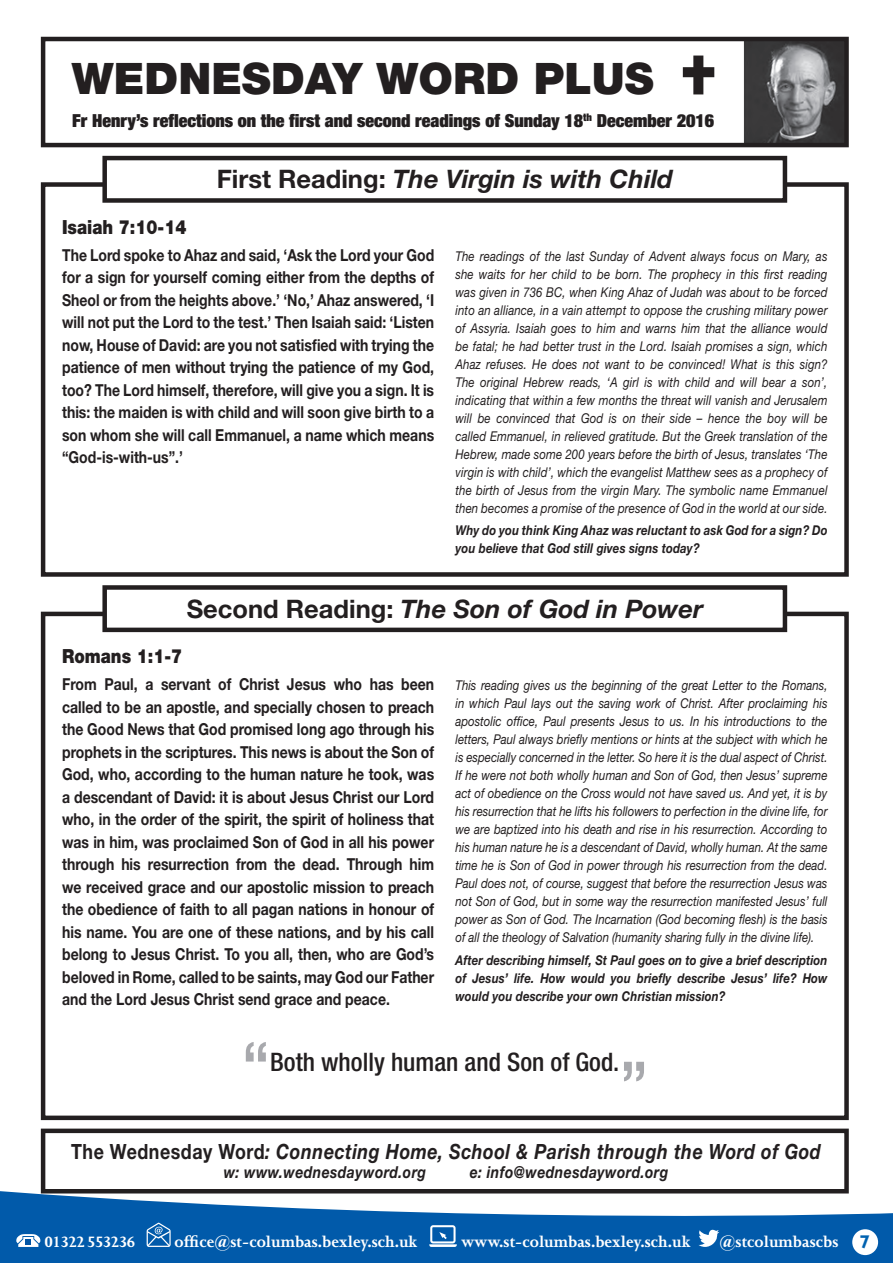
<style>
.page{position:relative;width:893px;height:1263px;background:#fff}
.page>*{position:absolute;margin:0;border:0;box-sizing:border-box;transform-origin:0 0}
.t1{font:900 43.5px "Helvetica Neue LT Std";color:#231f20}
.t2{font:italic 700 25.5px "Helvetica Neue LT Std";color:#231f20}
.t3{font:500 condensed 25.5px "Helvetica Neue LT Std";color:#231f20}
.t4{font:italic 700 21px "Helvetica Neue LT Std";letter-spacing:.03em;color:#231f20;scale:.85 1}
.t5{font:900 19.5px "Helvetica Neue LT Std";color:#231f20;scale:.85 1}
.t6{font:700 18.45px "Humanist 521 BT";color:#0162b0}
.t7{font:900 condensed 18px "Helvetica Neue LT Std";color:#231f20}
.t8{font:700 17.25px "Joanna";color:#fff}
.t9{font:700 17.25px "Joanna";letter-spacing:-.07em;color:#fff}
.t10{font:700 16.5px/22.5px "Helvetica Neue LT Std";color:#231f20;text-align:justify;scale:.85 1}
.t11{font:italic 700 16.5px "Helvetica Neue LT Std";letter-spacing:.03em;color:#231f20;scale:.85 1}
.t12{font:italic 13.5px/18px "Helvetica Neue LT Std";letter-spacing:.005em;color:#231f20;text-align:justify;scale:.85 1}
.t13{font:italic 700 13.5px/18px "Helvetica Neue LT Std";letter-spacing:.01em;color:#231f20;scale:.85 1}
.s1{font-style:normal}
</style>
<div class="page">
<svg style="left:0;top:1191px;width:893px;height:72px;fill:#015aaa"></svg>
<div style="left:852px;top:1229px;width:26px;height:26px;background:#fff;border-radius:50%"></div>
<svg style="left:16px;top:1234px;width:25px;height:13px"></svg>
<svg style="left:147px;top:1223px;width:24px;height:24px"></svg>
<svg style="left:429px;top:1225px;width:28px;height:22px"></svg>
<svg style="left:698px;top:1229px;width:21px;height:21px"></svg>
<div style="left:41px;top:182px;width:808px;height:395px;border:4px solid #231f20"></div>
<div style="left:105px;top:158px;width:680px;height:42px;background:#fff"></div>
<div style="left:102px;top:156px;width:685px;height:47px;border:4px solid #231f20"></div>
<div style="left:41px;top:612px;width:808px;height:508px;border:4px solid #231f20"></div>
<div style="left:105px;top:587px;width:680px;height:43px;background:#fff"></div>
<div style="left:102px;top:585px;width:685px;height:47px;border:4px solid #231f20"></div>
<svg style="left:246px;top:1042px;width:20px;height:19px"></svg>
<svg style="left:624px;top:1062px;width:20px;height:19px"></svg>
<img style="left:743px;top:42px;width:101px;height:100px">
<div style="left:41px;top:37px;width:808px;height:110px;border:4px solid #231f20"></div>
<svg style="left:683px;top:56px;width:31px;height:38px"></svg>
<div style="left:41px;top:1128px;width:808px;height:65px;border:4px solid #231f20"></div>
<p class="t1" style="left:72px;top:53px;width:583px">WEDNESDAY WORD PLUS</p>
<p class="t7" style="left:72px;top:110px;width:644px">Fr Henry’s reflections on the first and second readings of Sunday 18<sup>th</sup> December 2016</p>
<p class="t2" style="left:217px;top:163px;width:458px"><span class="s1">First Reading:</span> The Virgin is with Child</p>
<p class="t5" style="left:62px;top:215px;width:148px">Isaiah 7:10-14</p>
<p class="t10" style="left:62px;top:243px;width:439px">The Lord spoke to Ahaz and said, ‘Ask the Lord your God for a sign for yourself coming either from the depths of Sheol or from the heights above.’ ‘No,’ Ahaz answered, ‘I will not put the Lord to the test.’ Then Isaiah said: ‘Listen now, House of David: are you not satisfied with trying the patience of men without trying the patience of my God, too? The Lord himself, therefore, will give you a sign. It is this: the maiden is with child and will soon give birth to a son whom she will call Emmanuel, a name which means “God-is-with-us”.’</p>
<p class="t12" style="left:455px;top:247px;width:439px">The readings of the last Sunday of Advent always focus on Mary, as she waits for her child to be born. The prophecy in this first reading was given in 736 BC, when King Ahaz of Judah was about to be forced into an alliance, in a vain attempt to oppose the crushing military power of Assyria. Isaiah goes to him and warns him that the alliance would be fatal; he had better trust in the Lord. Isaiah promises a sign, which Ahaz refuses. He does not want to be convinced! What is this sign?<br>The original Hebrew reads, ‘A girl is with child and will bear a son’, indicating that within a few months the threat will vanish and Jerusalem will be convinced that God is on their side – hence the boy will be called Emmanuel, in relieved gratitude. But the Greek translation of the Hebrew, made some 200 years before the birth of Jesus, translates ‘The virgin is with child’, which the evangelist Matthew sees as a prophecy of the birth of Jesus from the virgin Mary. The symbolic name Emmanuel then becomes a promise of the presence of God in the world at our side.</p>
<p class="t13" style="left:455px;top:521px;width:439px">Why do you think King Ahaz was reluctant to ask God for a sign? Do you believe that God still gives signs today?</p>
<p class="t2" style="left:187px;top:593px;width:518px"><span class="s1">Second Reading:</span> The Son of God in Power</p>
<p class="t5" style="left:62px;top:645px;width:143px">Romans 1:1-7</p>
<p class="t10" style="left:62px;top:673px;width:439px">From Paul, a servant of Christ Jesus who has been called to be an apostle, and specially chosen to preach the Good News that God promised long ago through his prophets in the scriptures. This news is about the Son of God, who, according to the human nature he took, was a descendant of David: it is about Jesus Christ our Lord who, in the order of the spirit, the spirit of holiness that was in him, was proclaimed Son of God in all his power through his resurrection from the dead. Through him we received grace and our apostolic mission to preach the obedience of faith to all pagan nations in honour of his name. You are one of these nations, and by his call belong to Jesus Christ. To you all, then, who are God’s beloved in Rome, called to be saints, may God our Father and the Lord Jesus Christ send grace and peace.</p>
<p class="t12" style="left:455px;top:676px;width:439px">This reading gives us the beginning of the great Letter to the Romans, in which Paul lays out the saving work of Christ. After proclaiming his apostolic office, Paul presents Jesus to us. In his introductions to the letters, Paul always briefly mentions or hints at the subject with which he is especially concerned in the letter. So here it is the dual aspect of Christ.<br>If he were not both wholly human and Son of God, then Jesus’ supreme act of obedience on the Cross would not have saved us. And yet, it is by his resurrection that he lifts his followers to perfection in the divine life, for we are baptized into his death and rise in his resurrection. According to his human nature he is a descendant of David, wholly human. At the same time he is Son of God in power through his resurrection from the dead.<br>Paul does not, of course, suggest that before the resurrection Jesus was not Son of God, but in some way the resurrection manifested Jesus’ full power as Son of God. The Incarnation (God becoming flesh) is the basis of all the theology of Salvation (humanity sharing fully in the divine life).</p>
<p class="t13" style="left:455px;top:950px;width:439px;text-align:justify">After describing himself, St Paul goes on to give a brief description of Jesus’ life. How would you briefly describe Jesus’ life? How would you describe your own Christian mission?</p>
<p class="t3" style="left:270px;top:1046px;width:351px">Both wholly human and Son of God.</p>
<p class="t4" style="left:71px;top:1138px;width:883px"><span class="s1">The Wednesday Word</span>: Connecting Home, School &amp; Parish through the Word of God</p>
<p class="t11" style="left:224px;top:1162px;width:240px">w: www.wednesdayword.org</p>
<p class="t11" style="left:470px;top:1162px;width:235px">e: info@wednesdayword.org</p>
<p class="t9" style="left:44px;top:1232px;width:93px">01322 553236</p>
<p class="t8" style="left:174px;top:1232px;width:244px">office@st-columbas.bexley.sch.uk</p>
<p class="t8" style="left:461px;top:1232px;width:231px">www.st-columbas.bexley.sch.uk</p>
<p class="t8" style="left:719px;top:1232px;width:120px">@stcolumbascbs</p>
<p class="t6" style="left:860px;top:1230px;width:12px">7</p>
</div>
